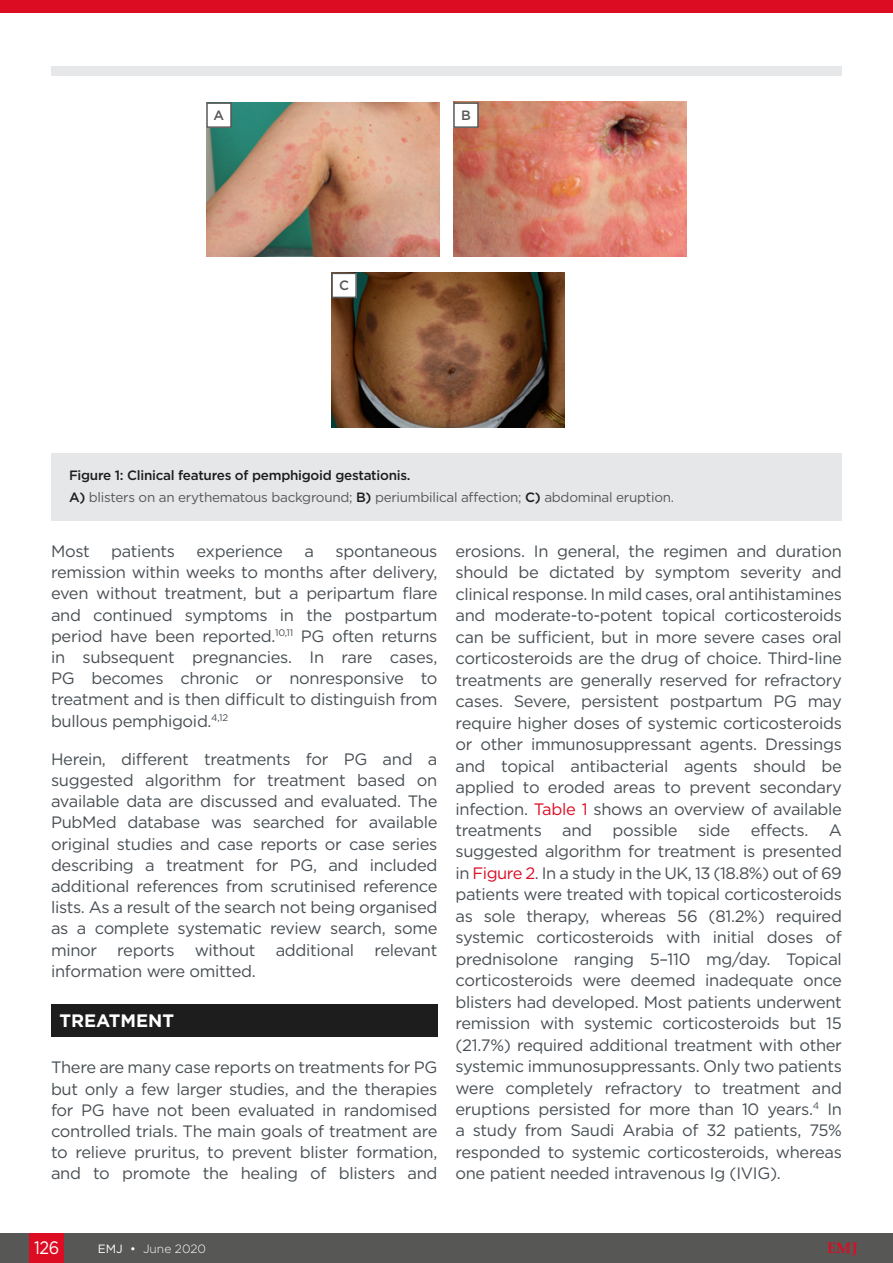
<style>
.page{position:relative;width:893px;height:1263px;background:#fff}
.page>*{position:absolute;margin:0;border:0;box-sizing:border-box;transform-origin:0 0}
.H1__Heading_1{font:700 18px "Gotham";color:#fff}
.t1{font:18px "Gotham";color:#fff;scale:.9 1}
.Body_Text{font:16.5px/21.5px "Gotham";letter-spacing:-.02em;color:#484f54;text-align:justify}
.t2{font:700 15px "Palatino Linotype";color:#dc0c23}
.Figure_Table_Box_Des{font:13.5px "Gotham";letter-spacing:-.02em;color:#575756}
.t3{font:500 13.5px "Gotham";letter-spacing:-.02em;color:#1d1d1d}
.t4{font:500 13.5px "Gotham";color:#575756}
.t5{font:300 12px "Gotham";color:#fff}
.s1{font-weight:500;color:#1d1d1d}
.s2{color:#dc0c23}
.s3{font-weight:400}
</style>
<div class="page">
<div style="left:0;top:1233px;width:893px;height:30px;background:#575756"></div>
<div style="left:30px;top:1233px;width:34px;height:30px;background:#dc0c23"></div>
<div style="left:0;top:0;width:893px;height:13px;background:#dc0c23"></div>
<div style="left:51px;top:1004px;width:386px;height:32px;background:#1d1d1d"></div>
<img style="left:206px;top:102px;width:234px;height:155px">
<img style="left:453px;top:102px;width:234px;height:154px">
<img style="left:331px;top:273px;width:234px;height:154px">
<div style="left:207px;top:103px;width:24px;height:24px;background:#fff"></div>
<div style="left:206px;top:102px;width:26px;height:26px;border:2px solid #575756"></div>
<div style="left:332px;top:273px;width:24px;height:24px;background:#fff"></div>
<div style="left:331px;top:273px;width:26px;height:25px;border:2px solid #575756"></div>
<div style="left:454px;top:103px;width:24px;height:24px;background:#fff"></div>
<div style="left:453px;top:102px;width:26px;height:26px;border:2px solid #575756"></div>
<div style="left:51px;top:67px;width:791px;height:9px;background:#e6e7e9"></div>
<div style="left:51px;top:453px;width:791px;height:67px;background:#e6e7e9"></div>
<p class="t4" style="left:214px;top:106px;width:12px">A</p>
<p class="t4" style="left:339px;top:276px;width:11px">C</p>
<p class="t4" style="left:461px;top:106px;width:11px">B</p>
<p class="t3" style="left:69px;top:466px;width:343px">Figure 1: Clinical features of pemphigoid gestationis.</p>
<p class="Figure_Table_Box_Des" style="left:69px;top:489px;width:607px"><span class="s1">A)</span> blisters on an erythematous background; <span class="s1">B)</span> periumbilical affection; <span class="s1">C)</span> abdominal eruption.</p>
<p class="Body_Text" style="left:51px;top:540px;width:40px">Most</p>
<p class="Body_Text" style="left:111px;top:540px;width:65px">patients</p>
<p class="Body_Text" style="left:197px;top:540px;width:88px">experience</p>
<p class="Body_Text" style="left:305px;top:540px;width:11px">a</p>
<p class="Body_Text" style="left:51px;top:540px;width:388px;text-indent:285px">spontaneous remission within weeks to months after delivery, even without treatment, but a peripartum flare and continued symptoms in the postpartum period have been reported.<sup>10,11</sup> PG often returns in subsequent pregnancies. In rare cases, PG becomes chronic or nonresponsive to treatment and is then difficult to distinguish from bullous pemphigoid.<sup>4,12</sup></p>
<p class="Body_Text" style="left:51px;top:748px;width:388px">Herein, different treatments for PG and a suggested algorithm for treatment based on available data are discussed and evaluated. The PubMed database was searched for available original studies and case reports or case series describing a treatment for PG, and included additional references from scrutinised reference lists. As a result of the search not being organised as a complete systematic review search, some minor reports without additional relevant information were omitted.</p>
<p class="H1__Heading_1" style="left:60px;top:1008px;width:116px">TREATMENT</p>
<p class="Body_Text" style="left:51px;top:1056px;width:388px">There are many case reports on treatments for PG but only a few larger studies, and the therapies for PG have not been evaluated in randomised controlled trials. The main goals of treatment are to relieve pruritus, to prevent blister formation, and to promote the healing of blisters and</p>
<p class="Body_Text" style="left:455px;top:540px;width:388px">erosions. In general, the regimen and duration should be dictated by symptom severity and clinical response. In mild cases, oral antihistamines and moderate-to-potent topical corticosteroids can be sufficient, but in more severe cases oral corticosteroids are the drug of choice. Third-line treatments are generally reserved for refractory cases. Severe, persistent postpartum PG may require higher doses of systemic corticosteroids or other immunosuppressant agents. Dressings and topical antibacterial agents should be applied to eroded areas to prevent secondary infection. <span class="s2">Table 1</span> shows an overview of available treatments and possible side effects. A suggested algorithm for treatment is presented in <span class="s2">Figure 2</span>. In a study in the UK, 13 (18.8%) out of 69 patients were treated with topical corticosteroids as sole therapy, whereas 56 (81.2%) required systemic corticosteroids with initial doses of prednisolone ranging 5–110 mg/day. Topical corticosteroids were deemed inadequate once blisters had developed. Most patients underwent remission with systemic corticosteroids but 15 (21.7%) required additional treatment with other systemic immunosuppressants. Only two patients were completely refractory to treatment and eruptions persisted for more than 10 years.<sup>4</sup> In a study from Saudi Arabia of 32 patients, 75% responded to systemic corticosteroids, whereas one patient needed intravenous Ig (IVIG).</p>
<p class="t1" style="left:34px;top:1236px;width:30px">126</p>
<p class="t5" style="left:98px;top:1241px;width:110px"><span class="s3">EMJ •</span> June 2020</p>
<p class="t2" style="left:827px;top:1238px;width:32px">EMJ</p>
</div>
